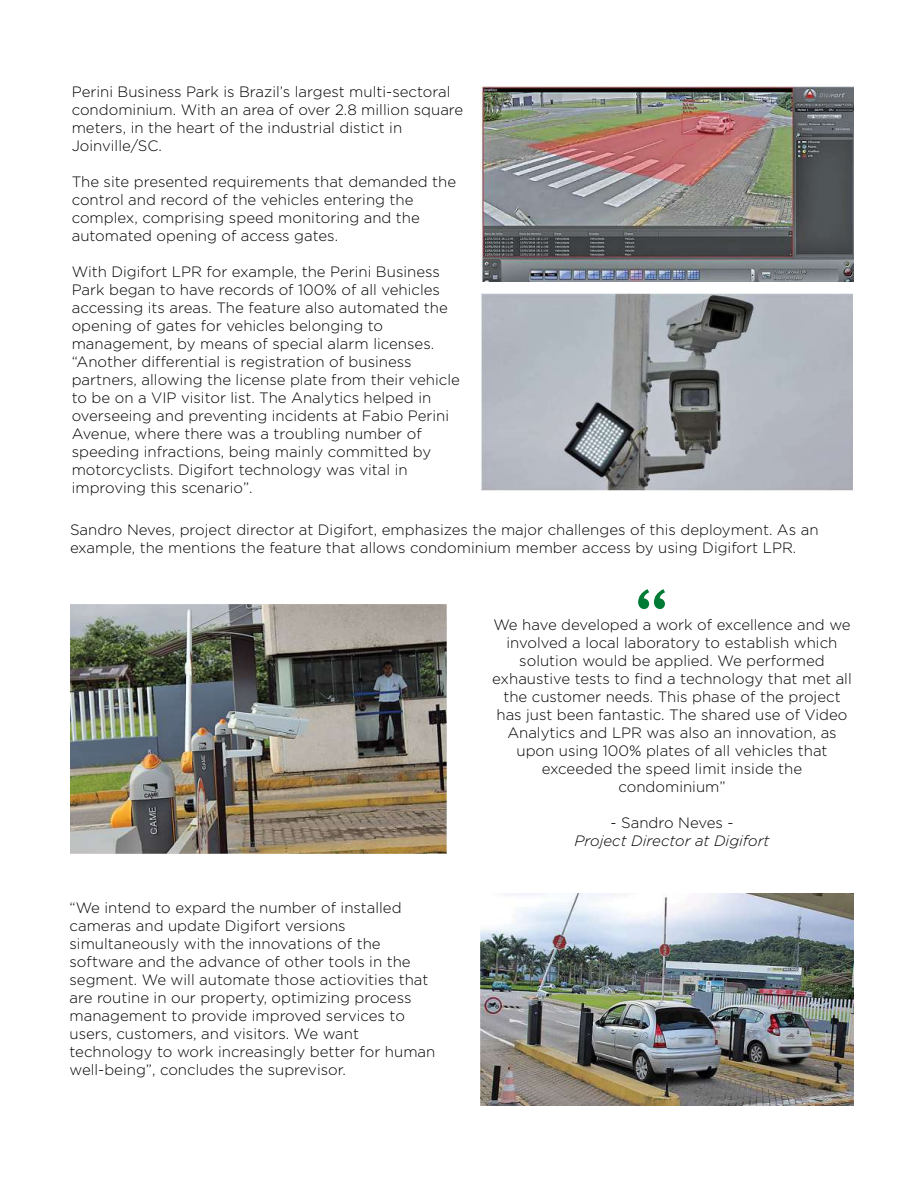
<style>
.page{position:relative;width:918px;height:1188px;background:#fff}
.page>*{position:absolute;margin:0;border:0;box-sizing:border-box;transform-origin:0 0}
.t1{font:88.5px "Andale Mono";color:#007b36}
.t2{font:300 15px/18px "Gotham";color:#000}
.t3{font:italic 300 15px "Gotham";color:#000}
</style>
<div class="page">
<img style="left:481px;top:87px;width:372px;height:195px">
<img style="left:481px;top:294px;width:372px;height:197px">
<img style="left:481px;top:894px;width:372px;height:211px">
<img style="left:70px;top:605px;width:377px;height:249px">
<p class="t2" style="left:72px;top:83px;width:393px">Perini Business Park is Brazil’s largest multi-sectoral condominium. With an area of over 2.8 million square meters, in the heart of the industrial distict in Joinville/SC.</p>
<p class="t2" style="left:72px;top:173px;width:386px">The site presented requirements that demanded the control and record of the vehicles entering the complex, comprising speed monitoring and the automated opening of access gates.</p>
<p class="t2" style="left:72px;top:263px;width:390px">With Digifort LPR for example, the Perini Business Park began to have records of 100% of all vehicles accessing its areas. The feature also automated the opening of gates for vehicles belonging to management, by means of special alarm licenses. “Another differential is registration of business partners, allowing the license plate from their vehicle to be on a VIP visitor list. The Analytics helped in overseeing and preventing incidents at Fabio Perini Avenue, where there was a troubling number of speeding infractions, being mainly committed by motorcyclists. Digifort technology was vital in improving this scenario”.</p>
<p class="t2" style="left:70px;top:520px;width:750px">Sandro Neves, project director at Digifort, emphasizes the major challenges of this deployment. As an example, the mentions the feature that allows condominium member access by using Digifort LPR.</p>
<h1 class="t1" style="left:626px;top:563px;width:55px">“</h1>
<p class="t2" style="left:70px;top:899px;width:367px">“We intend to expard the number of installed cameras and update Digifort versions simultaneously with the innovations of the software and the advance of other tools in the segment. We will automate those actiovities that are routine in our property, optimizing process management to provide improved services to users, customers, and visitors. We want technology to work increasingly better for human well-being”, concludes the suprevisor.</p>
<p class="t2" style="left:492px;top:616px;width:361px;text-align:center">We have developed a work of excellence and we involved a local laboratory to establish which solution would be applied. We performed exhaustive tests to find a technology that met all the customer needs. This phase of the project has just been fantastic. The shared use of Video Analytics and LPR was also an innovation, as upon using 100% plates of all vehicles that exceeded the speed limit inside the condominium”</p>
<p class="t2" style="left:611px;top:814px;width:124px">- Sandro Neves -</p>
<p class="t3" style="left:574px;top:833px;width:197px">Project Director at Digifort</p>
</div>
